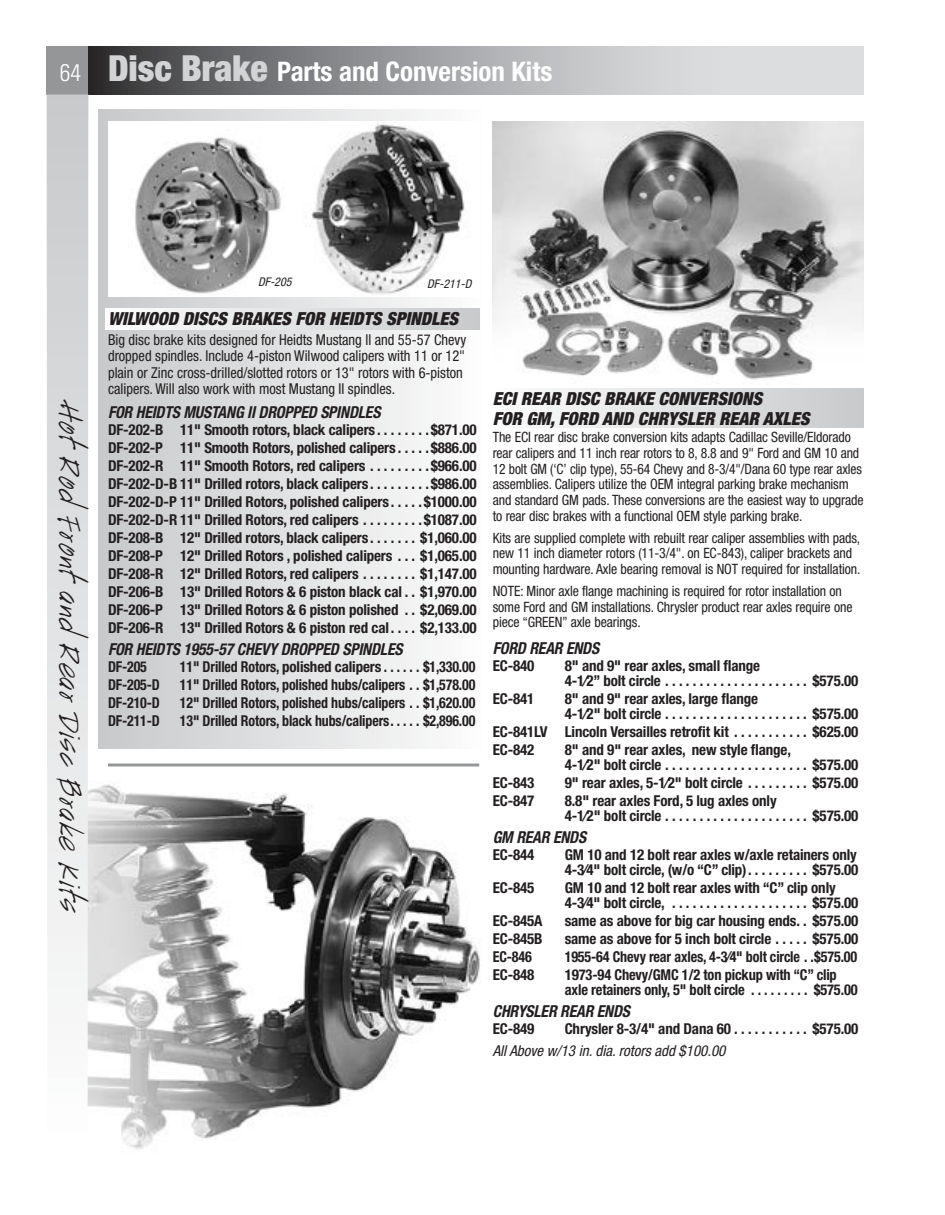
<style>
.page{position:relative;width:945px;height:1215px;background:#fff}
.page>*{position:absolute;margin:0;border:0;box-sizing:border-box;transform-origin:0 0}
.t1{font:30px "Handwriting";color:#231f20}
.t2{font:700 condensed 27px "Helvetica Neue";color:#fff}
.t3{font:italic 900 condensed 18px/19.5px "Helvetica Neue";color:#231f20}
.t4{font:italic 700 condensed 16.5px "Helvetica Neue";letter-spacing:-.01em;color:#231f20;scale:.95 1}
.t5{font:700 condensed 15px/18px "Helvetica Neue";letter-spacing:-.01em;color:#231f20}
.t6{font:700 condensed 15px "Helvetica Neue";letter-spacing:-.01em;color:#231f20;scale:.93 1}
.t7{font:condensed 15px/16.5px "Helvetica Neue";color:#231f20;scale:.96 1}
.t8{font:700 condensed 15px "Helvetica Neue";letter-spacing:-.01em;color:#231f20;scale:.94 1}
.t9{font:italic condensed 15px "Helvetica Neue";color:#231f20}
.t10{font:condensed 14.25px/15.8px "Helvetica Neue";letter-spacing:-.01em;color:#231f20}
.t11{font:italic condensed 12px "Helvetica Neue";color:#231f20}
.s1{font-family:"Univers";font-weight:300;font-size:24px}
.s2{font-weight:900;font-size:36px;color:#d1d3d4}
</style>
<div class="page">
<img style="left:88px;top:763px;width:392px;height:387px">
<div style="left:47px;top:46px;width:41px;height:48px;background:#949698"></div>
<svg style="left:88px;top:46px;width:775px;height:48px;background:#a0a1a3"></svg>
<svg style="left:47px;top:94px;width:41px;height:1012px"></svg>
<div style="left:99px;top:110px;width:387px;height:639px;background:linear-gradient(to right,#c7c9cb,#fdfdfd)"></div>
<div style="left:105px;top:308px;width:374px;height:22px;background:linear-gradient(to right,#fdfefe,#c8cacb)"></div>
<div style="left:490px;top:388px;width:374px;height:40px;background:linear-gradient(to right,#fdfefe,#c8c9cb)"></div>
<div style="left:108px;top:122px;width:187px;height:175px;background:#fff"></div>
<img style="left:135px;top:137px;width:146px;height:157px">
<img style="left:295px;top:122px;width:184px;height:175px">
<hr style="left:108px;top:764px;width:371px;height:2px;background:#949698">
<img style="left:493px;top:122px;width:371px;height:258px">
<h2 class="t2" style="left:60px;top:55px;width:494px"><span class="s1">64</span> <span class="s2">Disc Brake</span> Parts and Conversion Kits</h2>
<h1 class="t1" style="left:87px;top:402px;width:513px;rotate:90deg">Hot Rod Front and Rear Disc Brake Kits</h1>
<p class="t11" style="left:258px;top:275px;width:35px">DF-205</p>
<p class="t11" style="left:427px;top:277px;width:46px">DF-211-D</p>
<p class="t3" style="left:108px;top:309px;width:352px">WILWOOD DISCS BRAKES FOR HEIDTS SPINDLES</p>
<p class="t7" style="left:108px;top:331px;width:375px">Big disc brake kits designed for Heidts Mustang ll and 55-57 Chevy dropped spindles. Include 4-piston Wilwood calipers with 11 or 12" plain or Zinc cross-drilled/slotted rotors or 13" rotors with 6-piston calipers. Will also work with most Mustang II spindles.</p>
<p class="t4" style="left:108px;top:402px;width:288px">FOR HEIDTS MUSTANG II DROPPED SPINDLES</p>
<p class="t5" style="left:108px;top:420px;width:370px;text-align:justify">DF-202-B 11" Smooth rotors, black calipers . . . . . . . $871.00<br>DF-202-P 11" Smooth Rotors, polished calipers . . . . $886.00<br>DF-202-R 11" Smooth Rotors, red calipers . . . . . . . . $966.00<br>DF-202-D-B 11" Drilled rotors, black calipers . . . . . . . . $986.00<br>DF-202-D-P 11" Drilled Rotors, polished calipers . . . . $1000.00<br>DF-202-D-R 11" Drilled Rotors, red calipers . . . . . . . . $1087.00<br>DF-208-B 12" Drilled rotors, black calipers . . . . . . . $1,060.00<br>DF-208-P 12" Drilled Rotors , polished calipers . . . $1,065.00<br>DF-208-R 12" Drilled Rotors, red calipers . . . . . . . . $1,147.00<br>DF-206-B 13" Drilled Rotors &amp; 6 piston black cal . . $1,970.00<br>DF-206-P 13" Drilled Rotors &amp; 6 piston polished . . $2,069.00<br>DF-206-R 13" Drilled Rotors &amp; 6 piston red cal . . . . $2,133.00</p>
<p class="t4" style="left:108px;top:639px;width:312px">FOR HEIDTS 1955-57 CHEVY DROPPED SPINDLES</p>
<p class="t6" style="left:108px;top:657px;width:43px">DF-205</p>
<p class="t6" style="left:180px;top:657px;width:319px">11" Drilled Rotors, polished calipers . . . . . . $1,330.00</p>
<p class="t6" style="left:108px;top:675px;width:57px">DF-205-D</p>
<p class="t6" style="left:180px;top:675px;width:319px">11" Drilled Rotors, polished hubs/calipers . . $1,578.00</p>
<p class="t6" style="left:108px;top:693px;width:57px">DF-210-D</p>
<p class="t6" style="left:180px;top:693px;width:319px">12" Drilled Rotors, polished hubs/calipers . . $1,620.00</p>
<p class="t6" style="left:108px;top:711px;width:57px">DF-211-D</p>
<p class="t6" style="left:180px;top:711px;width:319px">13" Drilled Rotors, black hubs/calipers . . . . . $2,896.00</p>
<p class="t3" style="left:493px;top:389px;width:318px">ECI REAR DISC BRAKE CONVERSIONS<br>FOR GM, FORD AND CHRYSLER REAR AXLES</p>
<p class="t10" style="left:493px;top:429px;width:372px">The ECI rear disc brake conversion kits adapts Cadillac Seville/Eldorado rear calipers and 11 inch rear rotors to 8, 8.8 and 9" Ford and GM 10 and 12 bolt GM (‘C’ clip type), 55-64 Chevy and 8-3/4"/Dana 60 type rear axles assemblies. Calipers utilize the OEM integral parking brake mechanism and standard GM pads. These conversions are the easiest way to upgrade to rear disc brakes with a functional OEM style parking brake.</p>
<p class="t10" style="left:493px;top:530px;width:369px">Kits are supplied complete with rebuilt rear caliper assemblies with pads, new 11 inch diameter rotors (11-3/4". on EC-843), caliper brackets and mounting hardware. Axle bearing removal is NOT required for installation.</p>
<p class="t10" style="left:493px;top:583px;width:361px">NOTE: Minor axle flange machining is required for rotor installation on some Ford and GM installations. Chrysler product rear axles require one piece “GREEN” axle bearings.</p>
<p class="t4" style="left:493px;top:639px;width:114px">FORD REAR ENDS</p>
<p class="t5" style="left:493px;top:656px;width:43px">EC-840</p>
<p class="t5" style="left:565px;top:658px;width:295px;line-height:15px">8" and 9" rear axles, small flange<br>4-1⁄2” bolt circle . . . . . . . . . . . . . . . . . . . . . $575.00</p>
<p class="t5" style="left:493px;top:689px;width:43px">EC-841</p>
<p class="t5" style="left:565px;top:691px;width:295px;line-height:15px">8" and 9" rear axles, large flange<br>4-1⁄2" bolt circle . . . . . . . . . . . . . . . . . . . . . $575.00</p>
<p class="t5" style="left:493px;top:722px;width:367px">EC-841LV Lincoln Versailles retrofit kit . . . . . . . . . . . $625.00<br>EC-842</p>
<p class="t5" style="left:565px;top:742px;width:295px;line-height:15px">8" and 9" rear axles, new style flange,<br>4-1⁄2" bolt circle . . . . . . . . . . . . . . . . . . . . . $575.00</p>
<p class="t5" style="left:493px;top:773px;width:43px">EC-843</p>
<p class="t5" style="left:565px;top:773px;width:295px">9" rear axles, 5-1⁄2" bolt circle . . . . . . . . . $575.00</p>
<p class="t5" style="left:493px;top:791px;width:43px">EC-847</p>
<p class="t5" style="left:565px;top:793px;width:295px;line-height:15px">8.8" rear axles Ford, 5 lug axles only<br>4-1⁄2" bolt circle . . . . . . . . . . . . . . . . . . . . . $575.00</p>
<p class="t4" style="left:493px;top:828px;width:100px">GM REAR ENDS</p>
<p class="t5" style="left:493px;top:845px;width:43px">EC-844</p>
<p class="t5" style="left:565px;top:847px;width:295px;line-height:15px">GM 10 and 12 bolt rear axles w/axle retainers only<br>4-3⁄4" bolt circle, (w/o “C” clip) . . . . . . . . . $575.00</p>
<p class="t5" style="left:493px;top:878px;width:43px">EC-845</p>
<p class="t5" style="left:565px;top:880px;width:295px;line-height:15px">GM 10 and 12 bolt rear axles with “C” clip only<br>4-3⁄4" bolt circle, . . . . . . . . . . . . . . . . . . . . $575.00</p>
<p class="t5" style="left:493px;top:911px;width:51px">EC-845A</p>
<p class="t5" style="left:565px;top:911px;width:295px">same as above for big car housing ends. . $575.00</p>
<p class="t5" style="left:493px;top:929px;width:51px">EC-845B</p>
<p class="t5" style="left:565px;top:929px;width:295px">same as above for 5 inch bolt circle . . . . . $575.00</p>
<p class="t8" style="left:493px;top:948px;width:43px">EC-846</p>
<p class="t8" style="left:565px;top:948px;width:313px">1955-64 Chevy rear axles, 4-3⁄4" bolt circle . $575.00</p>
<p class="t5" style="left:493px;top:965px;width:43px">EC-848</p>
<p class="t5" style="left:565px;top:967px;width:294px;line-height:15px">1973-94 Chevy/GMC 1/2 ton pickup with “C” clip axle retainers only, 5" bolt circle . . . . . . . . . $575.00</p>
<p class="t4" style="left:493px;top:1002px;width:146px">CHRYSLER REAR ENDS</p>
<p class="t5" style="left:493px;top:1019px;width:43px">EC-849</p>
<p class="t5" style="left:565px;top:1019px;width:295px">Chrysler 8-3/4" and Dana 60 . . . . . . . . . . . $575.00</p>
<p class="t9" style="left:493px;top:1042px;width:234px">All Above w/13 in. dia. rotors add $100.00</p>
</div>
